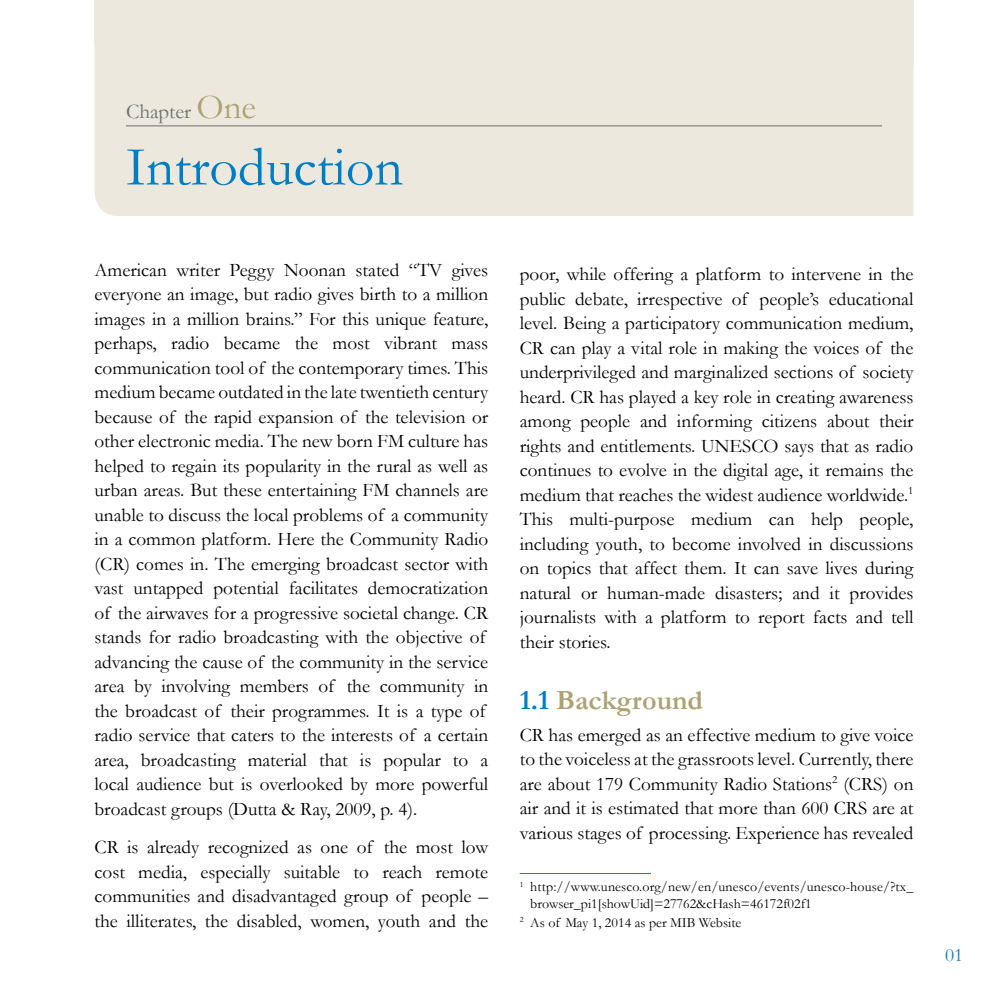
<style>
.page{position:relative;width:1008px;height:1008px;background:#fff}
.page>*{position:absolute;margin:0;border:0;box-sizing:border-box;transform-origin:0 0}
.t1{font:56px "Garamond";color:#007dc5}
.t2{font:700 28px "Garamond";color:#aca273}
.t3{font:21px "Garamond";color:#6d6e71}
.t4{font:19.25px/24.5px "Garamond";color:#000;text-align:justify}
.t5{font:19.25px "Garamond";color:#007dc5}
.t6{font:14px/16.8px "Garamond";color:#000}
.s1{font-size:35px;color:#aca273}
.s2{color:#007dc5}
</style>
<div class="page">
<div style="left:94px;top:0;width:820px;height:216px;background:#ece8dd"></div>
<hr style="left:126px;top:125px;width:756px;height:1px;background:#6d6e71">
<hr style="left:520px;top:873px;width:131px;height:1px;background:#007dc5">
<p class="t3" style="left:126px;top:97px;width:132px">Chapter <span class="s1">One</span></p>
<h1 class="t1" style="left:126px;top:129px;width:279px">Introduction</h1>
<p class="t4" style="left:94px;top:257px;width:395px;text-align:left">American writer Peggy Noonan stated “TV gives everyone an image, but radio gives birth to a million images in a million brains.” For this unique feature, perhaps, radio became the most vibrant mass communication tool of the contemporary times. This medium became outdated in the late twentieth century because of the rapid expansion of the television or other electronic media. The new born FM culture has helped to regain its popularity in the rural as well as urban areas. But these entertaining FM channels are unable to discuss the local problems of a community in a common platform. Here the Community Radio (CR) comes in. The emerging broadcast sector with vast untapped potential facilitates democratization of the airwaves for a progressive societal change. CR stands for radio broadcasting with the objective of advancing the cause of the community in the service area by involving members of the community in the broadcast of their programmes. It is a type of radio service that caters to the interests of a certain area, broadcasting material that is popular to a local audience but is overlooked by more powerful broadcast groups (Dutta &amp; Ray, 2009, p. 4).</p>
<p class="t4" style="left:94px;top:835px;width:395px">CR is already recognized as one of the most low cost media, especially suitable to reach remote communities and disadvantaged group of people – the illiterates, the disabled, women, youth and the</p>
<p class="t4" style="left:520px;top:261px;width:395px">poor, while offering a platform to intervene in the public debate, irrespective of people’s educational level. Being a participatory communication medium, CR can play a vital role in making the voices of the underprivileged and marginalized sections of society heard. CR has played a key role in creating awareness among people and informing citizens about their rights and entitlements. UNESCO says that as radio continues to evolve in the digital age, it remains the medium that reaches the widest audience worldwide.<sup>1<br></sup>This multi-purpose medium can help people, including youth, to become involved in discussions on topics that affect them. It can save lives during natural or human-made disasters; and it provides journalists with a platform to report facts and tell their stories.</p>
<h2 class="t2" style="left:520px;top:681px;width:185px"><span class="s2">1.1</span> Background</h2>
<p class="t4" style="left:520px;top:722px;width:395px">CR has emerged as an effective medium to give voice to the voiceless at the grassroots level. Currently, there are about 179 Community Radio Stations<sup>2</sup> (CRS) on air and it is estimated that more than 600 CRS are at various stages of processing. Experience has revealed</p>
<p class="t6" style="left:530px;top:878px;width:385px;text-indent:-11px"><sup>1</sup> http://www.unesco.org/new/en/unesco/events/unesco-house/?tx_ browser_pi1[showUid]=27762&amp;cHash=46172f02f1</p>
<p class="t6" style="left:520px;top:914px;width:223px"><sup>2</sup> As of May 1, 2014 as per MIB Website</p>
<p class="t5" style="left:945px;top:942px;width:20px">01</p>
</div>
